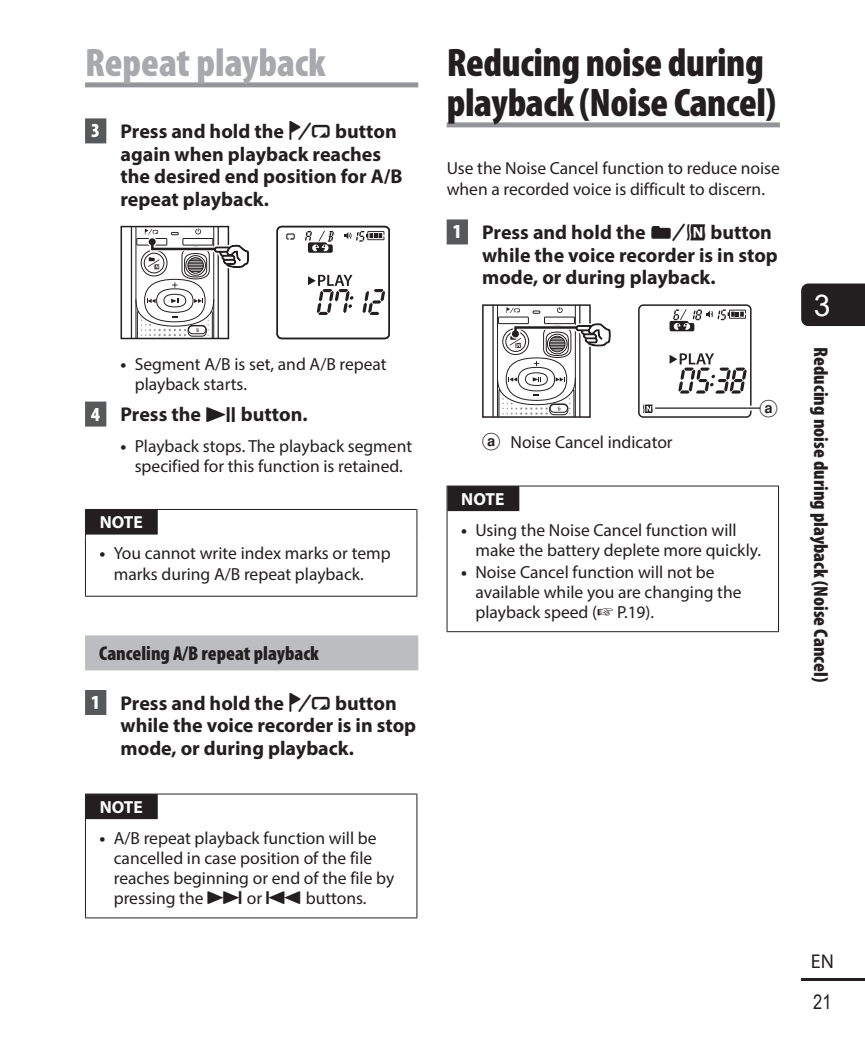
<style>
.page{position:relative;width:865px;height:1049px;background:#fff}
.page>*{position:absolute;margin:0;border:0;box-sizing:border-box;transform-origin:0 0}
.t1{font:900 condensed 40px/40px "Myriad Pro";letter-spacing:-.01em;color:#231f20}
.t2{font:900 condensed 40px "Myriad Pro";color:#a8a9ad}
.t3{font:30px "Arial";color:#fff}
.t4{font:700 20px/22.5px "Myriad Pro";color:#231f20}
.t5{font:900 condensed 20px "Myriad Pro";color:#231f20}
.t6{font:20px "Arial Narrow";color:#231f20}
.t7{font:20px "Myriad Pro";color:#231f20}
.t8{font:17.5px/20px "Myriad Pro";color:#231f20}
.t9{font:700 17.5px "Myriad Pro";color:#fff}
.t10{font:17.5px "Circl Posi B2";color:#231f20}
.s1{font-weight:900;font-stretch:condensed;color:#fff}
.s2{font-family:"VR4";font-weight:400}
.s3{font-weight:700}
.s4{font-family:"AP Yakumono"}
.s5{font-family:"Circl Posi B2"}
</style>
<div class="page">
<div style="left:801px;top:283px;width:64px;height:43px;background:#231f20"></div>
<hr style="left:801px;top:978px;width:64px;height:3px;background:#231f20">
<div style="left:85px;top:82px;width:333px;height:5px;background:#939598"></div>
<div style="left:85px;top:118px;width:21px;height:25px;background:#57585a"></div>
<div style="left:85px;top:401px;width:21px;height:25px;background:#57585a"></div>
<div style="left:85px;top:635px;width:333px;height:35px;background:#bcbdc0"></div>
<div style="left:85px;top:690px;width:21px;height:25px;background:#57585a"></div>
<div style="left:136px;top:238px;width:31px;height:8px;border:1px solid #231f20"></div>
<hr style="left:131px;top:227px;width:1px;height:111px;background:#231f20">
<hr style="left:218px;top:227px;width:1px;height:111px;background:#231f20">
<hr style="left:135px;top:227px;width:1px;height:111px;background:#231f20">
<hr style="left:213px;top:227px;width:1px;height:111px;background:#231f20">
<div style="left:144px;top:253px;width:20px;height:20px;border:1px solid #231f20;border-radius:50%"></div>
<div style="left:141px;top:250px;width:26px;height:26px;border:1px solid #231f20;border-radius:50%"></div>
<div style="left:156px;top:289px;width:37px;height:24px;border:1px solid #231f20;border-radius:50%"></div>
<div style="left:163px;top:294px;width:23px;height:13px;border:1px solid #231f20;border-radius:50%"></div>
<svg style="left:135px;top:299px;width:79px;height:37px"></svg>
<div style="left:120px;top:226px;width:109px;height:113px;border:2px solid #231f20"></div>
<svg style="left:145px;top:226px;width:105px;height:62px"></svg>
<svg style="left:344px;top:231px;width:40px;height:11px"></svg>
<div style="left:276px;top:226px;width:114px;height:113px;border:2px solid #231f20;border-radius:5px"></div>
<svg style="left:362px;top:289px;width:23px;height:26px"></svg>
<svg style="left:308px;top:275px;width:45px;height:40px"></svg>
<svg style="left:286px;top:233px;width:9px;height:7px"></svg>
<svg style="left:305px;top:231px;width:29px;height:22px"></svg>
<svg style="left:85px;top:509px;width:1px;height:28px"></svg>
<svg style="left:416px;top:509px;width:1px;height:28px"></svg>
<hr style="left:85px;top:537px;width:1px;height:59px;background:#231f20">
<hr style="left:416px;top:537px;width:1px;height:59px;background:#231f20">
<hr style="left:85px;top:596px;width:332px;height:1px;background:#231f20">
<hr style="left:86px;top:509px;width:330px;height:1px;background:#231f20">
<div style="left:86px;top:509px;width:72px;height:25px;background:#231f20"></div>
<svg style="left:85px;top:794px;width:1px;height:28px"></svg>
<svg style="left:416px;top:794px;width:1px;height:28px"></svg>
<hr style="left:85px;top:822px;width:1px;height:95px;background:#231f20">
<hr style="left:416px;top:822px;width:1px;height:95px;background:#231f20">
<hr style="left:85px;top:917px;width:332px;height:1px;background:#231f20">
<hr style="left:86px;top:793px;width:330px;height:1px;background:#231f20">
<div style="left:86px;top:794px;width:72px;height:25px;background:#231f20"></div>
<div style="left:446px;top:219px;width:22px;height:25px;background:#57585a"></div>
<div style="left:498px;top:317px;width:31px;height:7px;border:1px solid #231f20"></div>
<hr style="left:492px;top:305px;width:1px;height:112px;background:#231f20">
<hr style="left:579px;top:305px;width:1px;height:112px;background:#231f20">
<hr style="left:497px;top:305px;width:1px;height:112px;background:#231f20">
<hr style="left:575px;top:305px;width:1px;height:112px;background:#231f20">
<div style="left:505px;top:331px;width:21px;height:21px;border:1px solid #231f20;border-radius:50%"></div>
<div style="left:502px;top:328px;width:27px;height:27px;border:1px solid #231f20;border-radius:50%"></div>
<div style="left:518px;top:367px;width:37px;height:24px;border:1px solid #231f20;border-radius:50%"></div>
<div style="left:525px;top:372px;width:23px;height:14px;border:1px solid #231f20;border-radius:50%"></div>
<svg style="left:498px;top:377px;width:78px;height:38px"></svg>
<div style="left:482px;top:304px;width:108px;height:114px;border:2px solid #231f20"></div>
<svg style="left:506px;top:304px;width:105px;height:62px"></svg>
<div style="left:638px;top:304px;width:113px;height:114px;border:2px solid #231f20;border-radius:5px"></div>
<div style="left:655px;top:406px;width:105px;height:5px;background:#fff"></div>
<hr style="left:655px;top:407px;width:105px;height:2px;background:#231f20">
<svg style="left:669px;top:309px;width:77px;height:22px"></svg>
<svg style="left:669px;top:353px;width:77px;height:41px"></svg>
<svg style="left:643px;top:404px;width:9px;height:9px"></svg>
<svg style="left:446px;top:486px;width:1px;height:28px"></svg>
<svg style="left:778px;top:486px;width:1px;height:28px"></svg>
<hr style="left:446px;top:514px;width:1px;height:117px;background:#231f20">
<hr style="left:778px;top:514px;width:1px;height:117px;background:#231f20">
<hr style="left:446px;top:631px;width:333px;height:1px;background:#231f20">
<hr style="left:447px;top:486px;width:331px;height:1px;background:#231f20">
<div style="left:447px;top:486px;width:72px;height:25px;background:#231f20"></div>
<div style="left:446px;top:122px;width:334px;height:5px;background:#939598"></div>
<h1 class="t2" style="left:85px;top:37px;width:242px">Repeat playback</h1>
<p class="t4" style="left:120px;top:119px;width:283px;text-indent:-29px"><span class="s1">3</span> Press and hold the <span class="s2">l</span> button again when playback reaches the desired end position for A/B repeat playback.</p>
<p class="t8" style="left:135px;top:354px;width:253px;text-indent:-14px"><span class="s3">•</span> Segment A/B is set, and A/B repeat playback starts.</p>
<p class="t4" style="left:91px;top:403px;width:218px"><span class="s1">4</span> Press the <span class="s2">p</span> button.</p>
<p class="t8" style="left:120px;top:436px;width:293px;text-align:center"><span class="s3">•</span> Playback stops. The playback segment specified for this function is retained.</p>
<p class="t9" style="left:100px;top:511px;width:45px">NOTE</p>
<p class="t8" style="left:114px;top:542px;width:278px;line-height:21.2px;text-indent:-14px"><span class="s3">•</span> You cannot write index marks or temp marks during A/B repeat playback.</p>
<p class="t5" style="left:99px;top:640px;width:221px">Canceling A/B repeat playback</p>
<p class="t4" style="left:120px;top:691px;width:297px;text-indent:-29px"><span class="s1">1</span> Press and hold the <span class="s2">l</span> button while the voice recorder is in stop mode, or during playback.</p>
<p class="t9" style="left:100px;top:795px;width:45px">NOTE</p>
<p class="t8" style="left:114px;top:827px;width:282px;text-indent:-14px"><span class="s3">•</span> A/B repeat playback function will be cancelled in case position of the file reaches beginning or end of the file by pressing the <span class="s4">9</span> or <span class="s4">0</span> buttons.</p>
<h1 class="t1" style="left:446px;top:42px;width:331px">Reducing noise during playback (Noise Cancel)</h1>
<p class="t8" style="left:446px;top:157px;width:335px;line-height:21.2px">Use the Noise Cancel function to reduce noise when a recorded voice is difficult to discern.</p>
<p class="t4" style="left:482px;top:220px;width:297px;text-indent:-29px"><span class="s1">1</span> Press and hold the <span class="s2">n</span> button while the voice recorder is in stop mode, or during playback.</p>
<p class="t8" style="left:482px;top:432px;width:192px"><span class="s5">a</span> Noise Cancel indicator</p>
<p class="t10" style="left:759px;top:399px;width:21px">a</p>
<p class="t9" style="left:461px;top:487px;width:45px">NOTE</p>
<p class="t8" style="left:475px;top:520px;width:287px;text-indent:-14px"><span class="s3">•</span> Using the Noise Cancel function will make the battery deplete more quickly.</p>
<p class="t8" style="left:475px;top:561px;width:268px;text-indent:-14px"><span class="s3">•</span> Noise Cancel function will not be available while you are changing the playback speed (☞ P.19).</p>
<h2 class="t3" style="left:814px;top:285px;width:18px">3</h2>
<p class="t5" style="left:833px;top:347px;width:336px;rotate:90deg">Reducing noise during playback (Noise Cancel)</p>
<p class="t7" style="left:811px;top:948px;width:25px">EN</p>
<p class="t6" style="left:813px;top:988px;width:20px">21</p>
</div>
